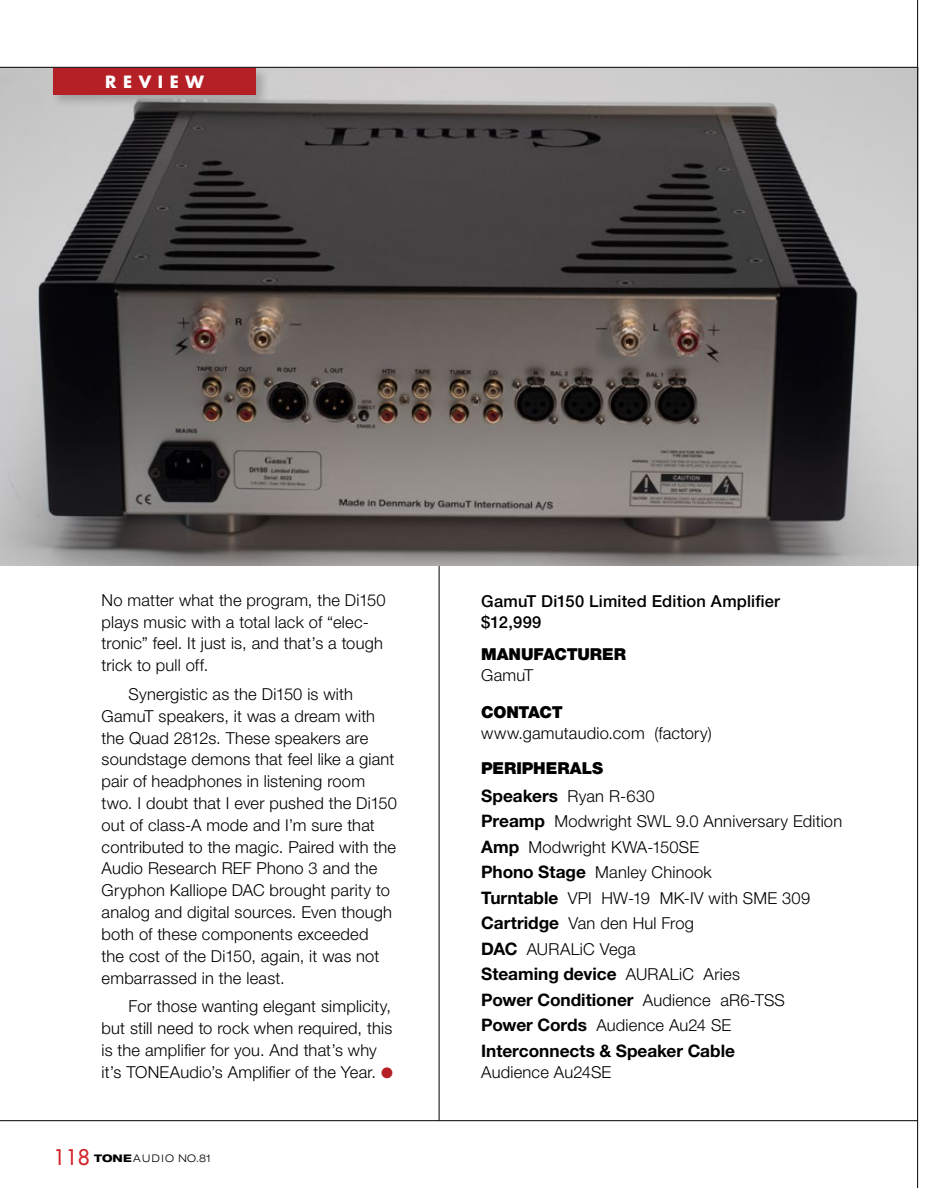
<style>
.page{position:relative;width:935px;height:1188px;background:#fff}
.page>*{position:absolute;margin:0;border:0;box-sizing:border-box;transform-origin:0 0}
.t1{font:700 17.25px/25.5px "Helvetica Neue LT Std";color:#000}
.t2{font:300 16.5px/21.9px "Helvetica Neue LT Std";letter-spacing:.01em;color:#000}
.t3{font:900 16.5px/27.9px "Helvetica Neue LT Std";letter-spacing:-.005em;color:#000}
.t4{font:500 16.5px/21.1px "Helvetica Neue LT Std";letter-spacing:.01em;color:#000}
.t5{font:700 16.5px "Futura Std";letter-spacing:.4em;color:#fff}
.t6{font:300 expanded 10.5px "Helvetica Neue LT Std";color:#000}
.s1{color:#b42025}
.s2{font-family:"Futura Std";font-weight:500;font-stretch:normal;font-size:21px;color:#d2232a}
.s3{font-weight:800}
.s4{font-weight:700;font-size:17.25px}
.s5{font-weight:300}
.s6{font-weight:300;font-size:16.5px}
</style>
<div class="page">
<hr style="left:438px;top:540px;width:1px;height:580px;background:#000">
<img style="left:0;top:68px;width:917px;height:498px">
<hr style="left:0;top:1120px;width:917px;height:1px;background:#000">
<div style="left:51px;top:65px;width:219px;height:44px;background:#000;opacity:.2"></div>
<div style="left:53px;top:68px;width:203px;height:27px;background:#b42025"></div>
<hr style="left:0;top:67px;width:917px;height:1px;background:#000">
<hr style="left:917px;top:0;width:1px;height:1188px;background:#000">
<p class="t5" style="left:105px;top:71px;width:100px">REVIEW</p>
<p class="t2" style="left:102px;top:589px;width:286px">No matter what the program, the Di150 plays music with a total lack of “elec&shy;tronic” feel. It just is, and that’s a tough trick to pull off.</p>
<p class="t2" style="left:102px;top:683px;width:297px;text-indent:27px">Synergistic as the Di150 is with GamuT speakers, it was a dream with the Quad 2812s. These speakers are soundstage demons that feel like a giant pair of headphones in listening room two. I doubt that I ever pushed the Di150 out of class-A mode and I’m sure that contributed to the magic. Paired with the Audio Research REF Phono 3 and the Gryphon Kalliope DAC brought parity to analog and digital sources. Even though both of these components exceeded<br>the cost of the Di150, again, it was not embarrassed in the least.</p>
<p class="t2" style="left:102px;top:995px;width:293px;text-indent:27px">For those wanting elegant simplicity, but still need to rock when required, this is the amplifier for you. And that’s why it’s TONEAudio’s Amplifier of the Year. <span class="s1">●</span></p>
<p class="t6" style="left:54px;top:1152px;width:159px"><span class="s2">118</span> <span class="s3">TONE</span> A U D I O NO.81</p>
<p class="t4" style="left:481px;top:590px;width:300px">GamuT Di150 Limited Edition Amplifier $12,999</p>
<p class="t3" style="left:481px;top:640px;width:146px">MANUFACTURER</p>
<p class="t2" style="left:481px;top:664px;width:54px">GamuT</p>
<p class="t3" style="left:481px;top:698px;width:83px">CONTACT</p>
<p class="t2" style="left:481px;top:722px;width:232px">www.gamutaudio.com (factory)</p>
<p class="t3" style="left:481px;top:754px;width:175px">PERIPHERALS<br><span class="s4">Speakers</span> <span class="s5">Ryan R-630</span></p>
<p class="t2" style="left:481px;top:808px;width:362px;line-height:25.5px"><span class="s4">Preamp</span> Modwright SWL 9.0 Anniversary Edition<br><span class="s4">Amp</span> Modwright KWA-150SE<br><span class="s4">Phono Stage</span> Manley Chinook<br><span class="s4">Turntable</span> VPI HW-19 MK-IV with SME 309<br><span class="s4">Cartridge</span> Van den Hul Frog<br><span class="s4">DAC</span> AURALiC Vega</p>
<p class="t1" style="left:481px;top:961px;width:305px">Steaming device <span class="s6">AURALiC Aries<br></span>Power Conditioner <span class="s6">Audience aR6-TSS</span></p>
<p class="t2" style="left:481px;top:1014px;width:252px"><span class="s4">Power Cords</span> Audience Au24 SE</p>
<p class="t1" style="left:481px;top:1037px;width:255px">Interconnects &amp; Speaker Cable</p>
<p class="t2" style="left:481px;top:1061px;width:132px">Audience Au24SE</p>
</div>
